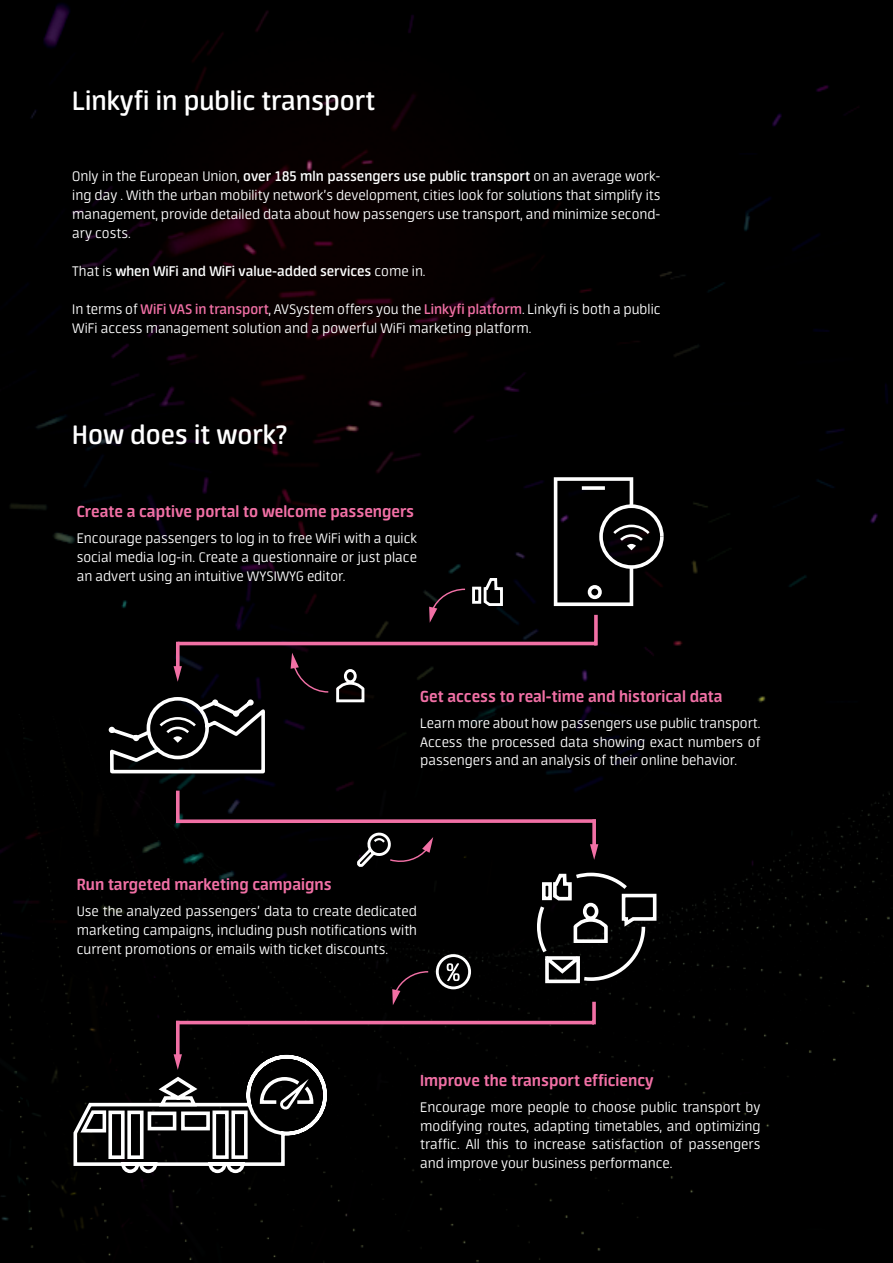
<style>
.page{position:relative;width:893px;height:1263px;background:#fff}
.page>*{position:absolute;margin:0;border:0;box-sizing:border-box;transform-origin:0 0}
.t1{font:600 30px "Neuron";color:#fff}
.t2{font:700 18px "Neuron";color:#f170a5}
.t3{font:300 15.75px/18.9px "Neuron";color:#fff;text-align:justify}
.t4{font:600 15.75px "Neuron";color:#fff}
.s1{font-weight:600}
.s2{font-weight:300}
.s3{font-weight:600;color:#f170a5}
</style>
<div class="page">
<div style="left:1px;top:1px;width:892px;height:714px;background:#000"></div>
<div style="left:1px;top:715px;width:892px;height:548px;background:#000"></div>
<svg style="left:176px;top:819px;width:359px;height:4px"></svg>
<svg style="left:176px;top:791px;width:4px;height:31px"></svg>
<hr style="left:176px;top:1021px;width:418px;height:3px;background:#f170a5">
<svg style="left:592px;top:1002px;width:4px;height:22px"></svg>
<svg style="left:176px;top:1024px;width:4px;height:12px"></svg>
<svg style="left:535px;top:583px;width:123px;height:402px;background:#0f0e0f"></svg>
<svg style="left:554px;top:477px;width:110px;height:129px;background:#292828"></svg>
<hr style="left:178px;top:642px;width:419px;height:3px;background:#f170a5">
<svg style="left:594px;top:615px;width:4px;height:30px"></svg>
<svg style="left:174px;top:654px;width:8px;height:28px"></svg>
<svg style="left:176px;top:642px;width:4px;height:30px"></svg>
<svg style="left:107px;top:695px;width:160px;height:80px"></svg>
<svg style="left:74px;top:1036px;width:253px;height:137px;background:#2f2e2f"></svg>
<svg style="left:392px;top:970px;width:38px;height:35px"></svg>
<svg style="left:291px;top:576px;width:213px;height:128px;background:#0f0a0c"></svg>
<svg style="left:354px;top:829px;width:79px;height:41px;background:#211d1f"></svg>
<div style="left:436px;top:954px;width:35px;height:35px;border:3px solid #fff;border-radius:50%"></div>
<svg style="left:447px;top:963px;width:13px;height:18px"></svg>
<h1 class="t1" style="left:72px;top:85px;width:304px">Linkyfi in public transport</h1>
<p class="t3" style="left:72px;top:167px;width:590px">Only in the European Union, <span class="s1">over 185 mln passengers use public transport</span> on an average work&shy;ing day . With the urban mobility network’s development, cities look for solutions that simplify its management, provide detailed data about how passengers use transport, and minimize second&shy;ary costs.</p>
<p class="t4" style="left:72px;top:262px;width:355px"><span class="s2">That is</span> when WiFi and WiFi value-added services <span class="s2">come in.</span></p>
<p class="t3" style="left:72px;top:299px;width:590px">In terms of <span class="s3">WiFi VAS in transport</span>, AVSystem offers you the <span class="s3">Linkyfi platform</span>. Linkyfi is both a public<br>WiFi access management solution and a powerful WiFi marketing platform.</p>
<h1 class="t1" style="left:72px;top:418px;width:216px">How does it work?</h1>
<p class="t2" style="left:77px;top:501px;width:339px">Create a captive portal to welcome passengers</p>
<p class="t3" style="left:77px;top:529px;width:342px">Encourage passengers to log in to free WiFi with a quick social media log-in. Create a questionnaire or just place an advert using an intuitive WYSIWYG editor.</p>
<p class="t2" style="left:420px;top:686px;width:304px">Get access to real-time and historical data</p>
<p class="t2" style="left:77px;top:874px;width:256px">Run targeted marketing campaigns</p>
<p class="t3" style="left:420px;top:713px;width:342px">Learn more about how passengers use public transport.<br>Access the processed data showing exact numbers of passengers and an analysis of their online behavior.</p>
<p class="t3" style="left:77px;top:902px;width:342px">Use the analyzed passengers’ data to create dedicated marketing campaigns, including push notifications with current promotions or emails with ticket discounts.</p>
<p class="t2" style="left:420px;top:1070px;width:235px">Improve the transport efficiency</p>
<p class="t3" style="left:420px;top:1097px;width:342px">Encourage more people to choose public transport by modifying routes, adapting timetables, and optimizing traffic. All this to increase satisfaction of passengers and improve your business performance.</p>
</div>
